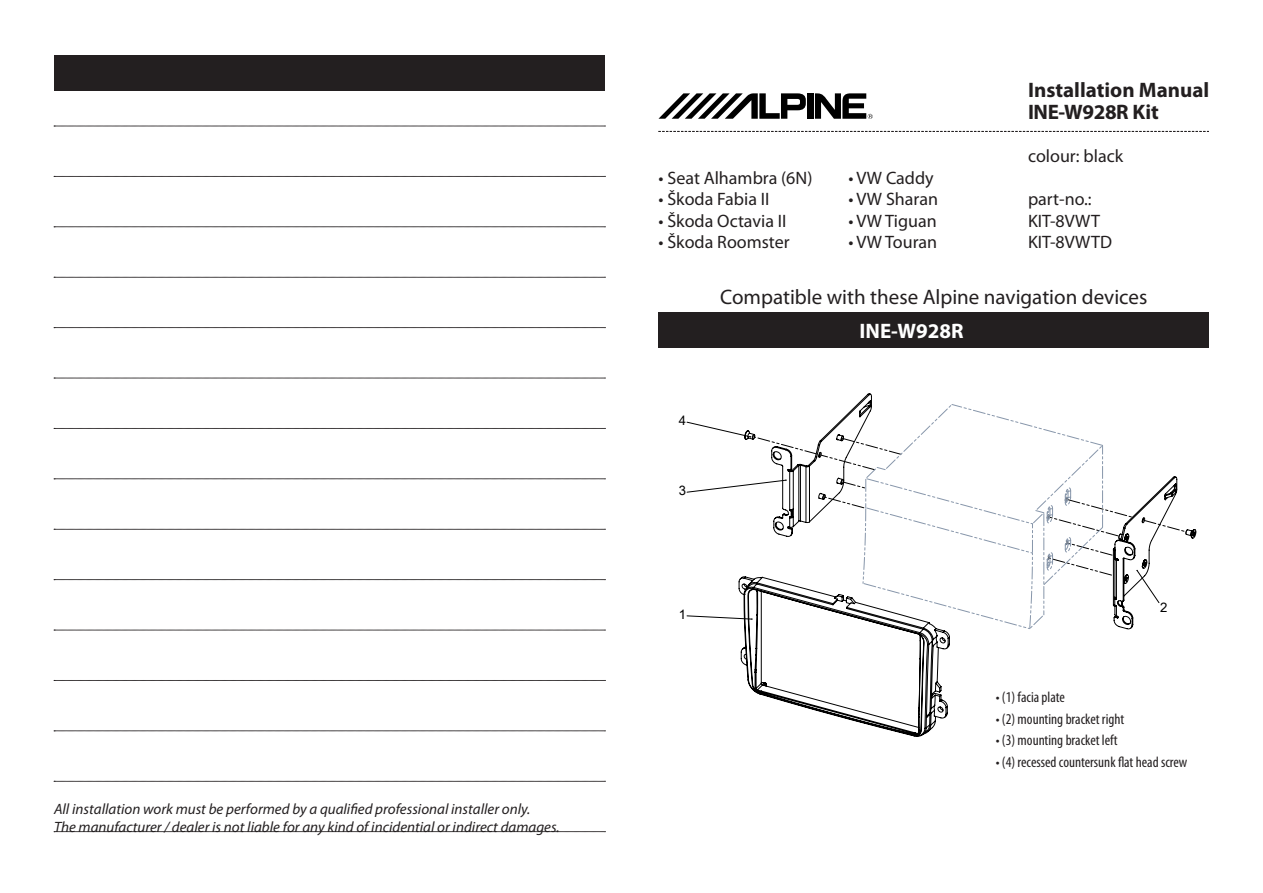
<style>
.page{position:relative;width:1263px;height:893px;background:#fff}
.page>*{position:absolute;margin:0;border:0;box-sizing:border-box;transform-origin:0 0}
.t1{font:21px "Myriad Pro";color:#231f20}
.t2{font:700 21px "Myriad Pro";color:#231f20}
.t3{font:700 21px "Myriad Pro";letter-spacing:-.02em;color:#231f20}
.t4{font:700 21px "Myriad Pro";color:#fff}
.t5{font:18px "Myriad Pro";color:#231f20}
.t6{font:italic 15px "Myriad Pro";color:#231f20}
.t7{font:condensed 15px "Myriad Pro";color:#231f20}
.t8{font:13.2px "Arial";color:#000}
</style>
<div class="page">
<svg style="left:54px;top:126px;width:551px;height:1px"></svg>
<svg style="left:54px;top:176px;width:551px;height:1px"></svg>
<svg style="left:54px;top:227px;width:551px;height:1px"></svg>
<svg style="left:54px;top:277px;width:551px;height:1px"></svg>
<svg style="left:54px;top:327px;width:551px;height:1px"></svg>
<svg style="left:54px;top:378px;width:551px;height:1px"></svg>
<svg style="left:54px;top:428px;width:551px;height:1px"></svg>
<svg style="left:54px;top:479px;width:551px;height:1px"></svg>
<svg style="left:54px;top:529px;width:551px;height:1px"></svg>
<svg style="left:54px;top:579px;width:551px;height:1px"></svg>
<svg style="left:54px;top:630px;width:551px;height:1px"></svg>
<svg style="left:54px;top:680px;width:551px;height:1px"></svg>
<svg style="left:54px;top:731px;width:551px;height:1px"></svg>
<svg style="left:54px;top:781px;width:551px;height:1px"></svg>
<svg style="left:54px;top:831px;width:551px;height:1px"></svg>
<div style="left:54px;top:55px;width:550px;height:35px;background:#231f20"></div>
<svg style="left:738px;top:393px;width:458px;height:344px"></svg>
<svg style="left:1142px;top:519px;width:46px;height:16px"></svg>
<svg style="left:752px;top:404px;width:381px;height:225px"></svg>
<svg style="left:658px;top:131px;width:551px;height:1px"></svg>
<div style="left:807px;top:93px;width:6px;height:26px;background:#000"></div>
<svg style="left:658px;top:93px;width:148px;height:26px"></svg>
<svg style="left:815px;top:93px;width:58px;height:26px"></svg>
<div style="left:658px;top:313px;width:551px;height:35px;background:#231f20"></div>
<p class="t6" style="left:54px;top:800px;width:478px">All installation work must be performed by a qualified professional installer only.</p>
<p class="t6" style="left:54px;top:818px;width:507px">The manufacturer / dealer is not liable for any kind of incidential or indirect damages.</p>
<p class="t2" style="left:1028px;top:76px;width:183px">Installation Manual</p>
<p class="t3" style="left:1028px;top:98px;width:132px">INE-W928R Kit</p>
<p class="t5" style="left:658px;top:166px;width:155px">• Seat Alhambra (6N)</p>
<p class="t5" style="left:658px;top:188px;width:112px">• Škoda Fabia II</p>
<p class="t5" style="left:658px;top:210px;width:129px">• Škoda Octavia II</p>
<p class="t5" style="left:658px;top:231px;width:133px">• Škoda Roomster</p>
<p class="t5" style="left:848px;top:166px;width:87px">• VW Caddy</p>
<p class="t5" style="left:848px;top:188px;width:91px">• VW Sharan</p>
<p class="t5" style="left:848px;top:210px;width:90px">• VW Tiguan</p>
<p class="t5" style="left:848px;top:231px;width:90px">• VW Touran</p>
<p class="t5" style="left:1028px;top:145px;width:97px">colour: black</p>
<p class="t5" style="left:1028px;top:188px;width:65px">part-no.:</p>
<p class="t5" style="left:1028px;top:210px;width:73px">KIT-8VWT</p>
<p class="t5" style="left:1028px;top:231px;width:85px">KIT-8VWTD</p>
<p class="t8" style="left:679px;top:413px;width:9px">4</p>
<p class="t8" style="left:679px;top:483px;width:9px">3</p>
<p class="t1" style="left:720px;top:284px;width:429px">Compatible with these Alpine navigation devices</p>
<p class="t4" style="left:859px;top:317px;width:106px">INE-W928R</p>
<p class="t8" style="left:679px;top:607px;width:9px">1</p>
<p class="t8" style="left:1160px;top:600px;width:9px">2</p>
<p class="t7" style="left:996px;top:688px;width:71px">• (1) facia plate</p>
<p class="t7" style="left:996px;top:710px;width:130px">• (2) mounting bracket right</p>
<p class="t7" style="left:996px;top:731px;width:123px">• (3) mounting bracket left</p>
<p class="t7" style="left:996px;top:753px;width:193px">• (4) recessed countersunk flat head screw</p>
</div>
